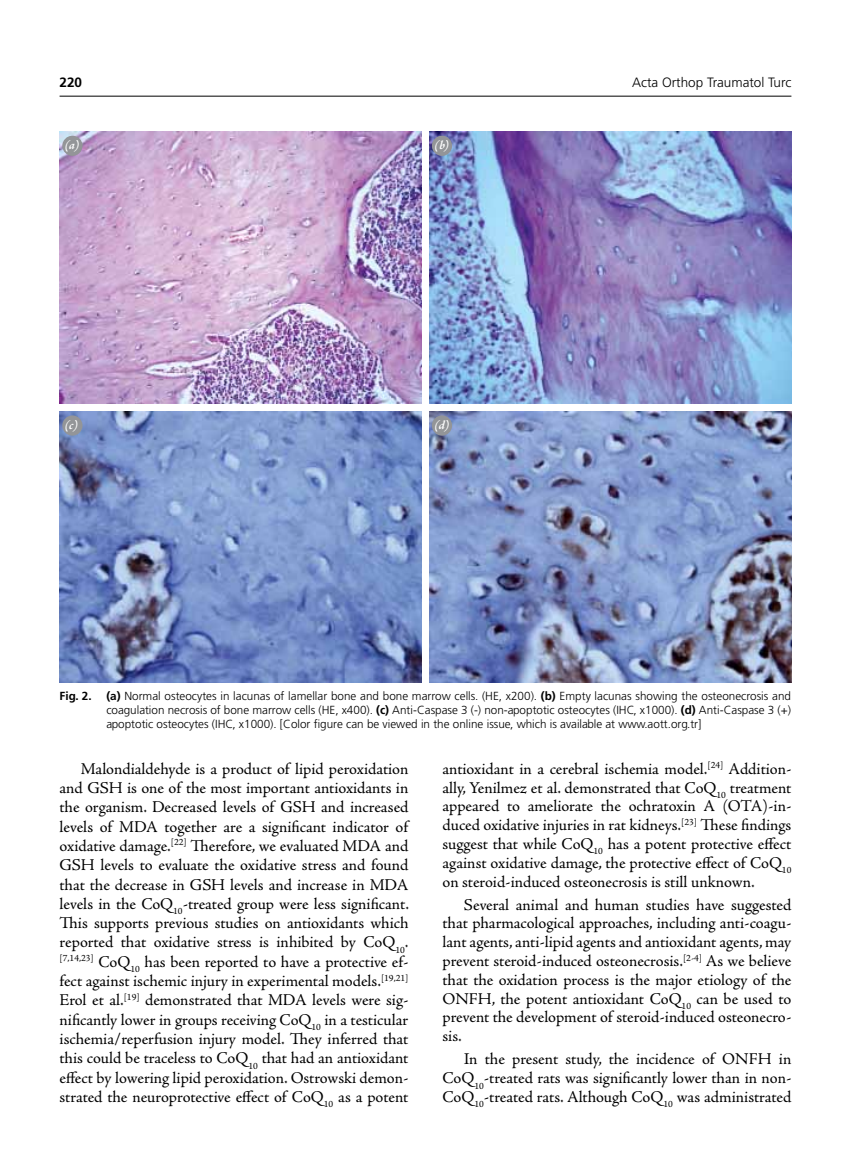
<style>
.page{position:relative;width:851px;height:1170px;background:#fff}
.page>*{position:absolute;margin:0;border:0;box-sizing:border-box;transform-origin:0 0}
.t1{font:16.5px/19.4px "Adobe Jenson Pro";letter-spacing:-.005em;color:#000;text-align:justify}
.t2{font:13.5px "Frutiger Light Nr Tr";color:#000}
.t3{font:13.5px "Frutiger Bold Tr";color:#000}
.t4{font:italic 700 12.75px "Adobe Jenson Pro";color:#fff}
.t5{font:11.7px/14.1px "Frutiger Light Nr Tr";color:#000;text-align:justify}
.t6{font:11.7px "Frutiger Bold Tr";color:#000}
.s1{font-family:"Frutiger Bold Tr"}
</style>
<div class="page">
<hr style="left:60px;top:96px;width:731px;height:1px;background:#000">
<img style="left:60px;top:132px;width:361px;height:271px">
<img style="left:429px;top:132px;width:362px;height:271px">
<img style="left:60px;top:411px;width:361px;height:271px">
<img style="left:429px;top:411px;width:361px;height:271px">
<div style="left:62px;top:136px;width:20px;height:20px;background:#939598;border-radius:50%"></div>
<div style="left:62px;top:415px;width:20px;height:20px;background:#939598;border-radius:50%"></div>
<div style="left:432px;top:136px;width:20px;height:20px;background:#939598;border-radius:50%"></div>
<div style="left:432px;top:415px;width:20px;height:20px;background:#939598;border-radius:50%"></div>
<p class="t3" style="left:60px;top:74px;width:24px">220</p>
<p class="t2" style="left:632px;top:74px;width:161px">Acta Orthop Traumatol Turc</p>
<p class="t4" style="left:64px;top:138px;width:18px">(a)</p>
<p class="t4" style="left:64px;top:417px;width:17px">(c)</p>
<p class="t4" style="left:434px;top:138px;width:18px">(b)</p>
<p class="t4" style="left:434px;top:417px;width:18px">(d)</p>
<p class="t6" style="left:60px;top:688px;width:34px">Fig. 2.</p>
<p class="t5" style="left:106px;top:688px;width:686px"><span class="s1">(a)</span> Normal osteocytes in lacunas of lamellar bone and bone marrow cells. (HE, x200). <span class="s1">(b)</span> Empty lacunas showing the osteonecrosis and coagulation necrosis of bone marrow cells (HE, x400). <span class="s1">(c)</span> Anti-Caspase 3 (-) non-apoptotic osteocytes (IHC, x1000). <span class="s1">(d)</span> Anti-Caspase 3 (+) apoptotic osteocytes (IHC, x1000). [Color figure can be viewed in the online issue, which is available at www.aott.org.tr]</p>
<p class="t1" style="left:60px;top:759px;width:351px;text-indent:21px">Malondialdehyde is a product of lipid peroxidation and GSH is one of the most important antioxidants in the organism. Decreased levels of GSH and increased levels of MDA together are a significant indicator of oxidative damage.<sup>[22]</sup> Therefore, we evaluated MDA and GSH levels to evaluate the oxidative stress and found that the decrease in GSH levels and increase in MDA levels in the CoQ<sub>10</sub>-treated group were less significant.<br>This supports previous studies on antioxidants which reported that oxidative stress is inhibited by CoQ<sub>10</sub>. <sup>[7,14,23]</sup> CoQ<sub>10</sub> has been reported to have a protective ef&shy;fect against ischemic injury in experimental models.<sup>[19,21] </sup>Erol et al.<sup>[19]</sup> demonstrated that MDA levels were sig&shy;nificantly lower in groups receiving CoQ<sub>10</sub> in a testicular ischemia/reperfusion injury model. They inferred that this could be traceless to CoQ<sub>10</sub> that had an antioxidant effect by lowering lipid peroxidation. Ostrowski demon&shy;strated the neuroprotective effect of CoQ<sub>10</sub> as a potent</p>
<p class="t1" style="left:442px;top:759px;width:350px;line-height:18.8px">antioxidant in a cerebral ischemia model.<sup>[24]</sup> Addition&shy;ally, Yenilmez et al. demonstrated that CoQ<sub>10</sub> treatment appeared to ameliorate the ochratoxin A (OTA)-in&shy;duced oxidative injuries in rat kidneys.<sup>[23]</sup> These findings suggest that while CoQ<sub>10</sub> has a potent protective effect against oxidative damage, the protective effect of CoQ<sub>10 </sub>on steroid-induced osteonecrosis is still unknown.</p>
<p class="t1" style="left:442px;top:895px;width:350px;line-height:18.8px;text-indent:21px">Several animal and human studies have suggested that pharmacological approaches, including anti-coagu&shy;lant agents, anti-lipid agents and antioxidant agents, may prevent steroid-induced osteonecrosis.<sup>[2-4]</sup> As we believe that the oxidation process is the major etiology of the ONFH, the potent antioxidant CoQ<sub>10</sub> can be used to prevent the development of steroid-induced osteonecro&shy;sis.</p>
<p class="t1" style="left:442px;top:1049px;width:350px;line-height:18.8px;text-indent:21px">In the present study, the incidence of ONFH in CoQ<sub>10</sub>-treated rats was significantly lower than in non-CoQ<sub>10</sub>-treated rats. Although CoQ<sub>10</sub> was administrated</p>
</div>
